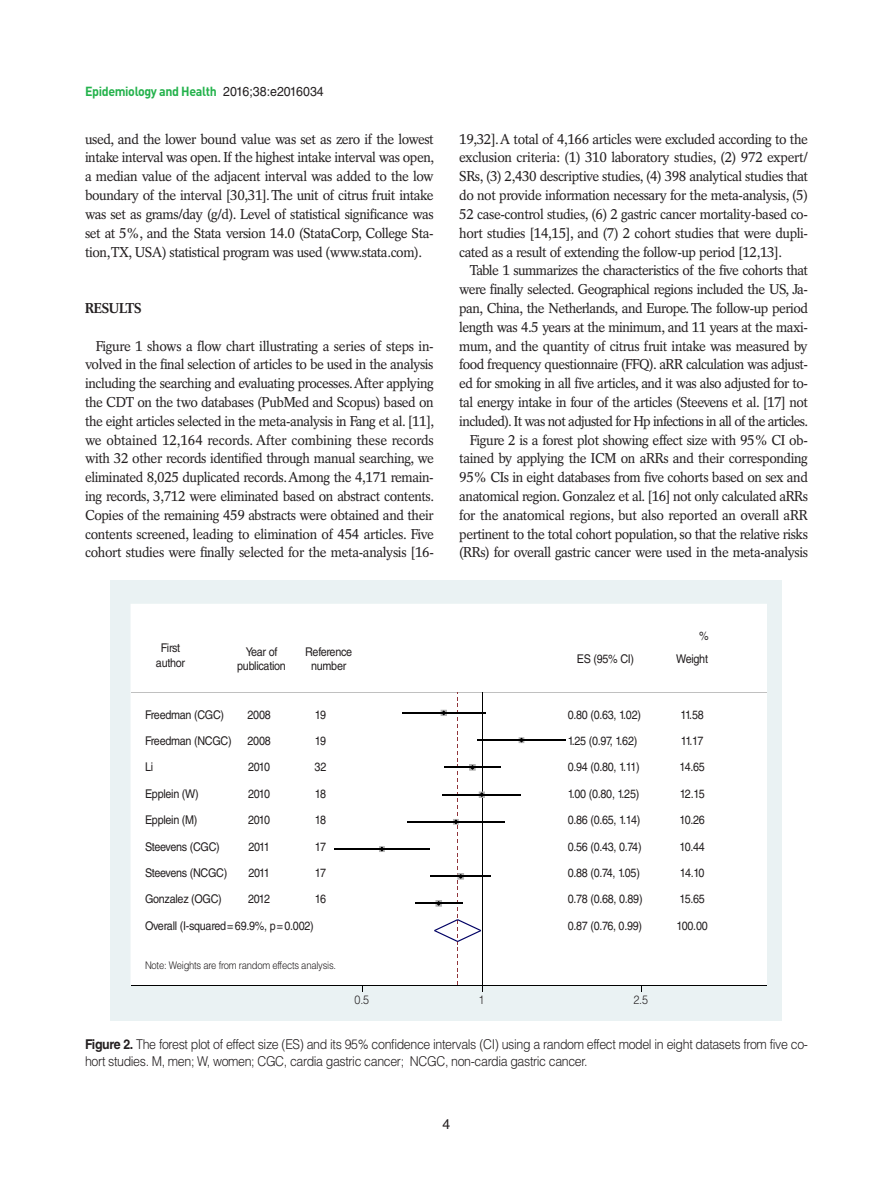
<style>
.page{position:relative;width:893px;height:1191px;background:#fff}
.page>*{position:absolute;margin:0;border:0;box-sizing:border-box;transform-origin:0 0}
.본문{font:14.25px/18.8px "Rotation LT Std";letter-spacing:-.03em;color:#231f20;text-align:justify;scale:.95 1}
.본문_대제목{font:700 14.25px "Rotation LT Std";letter-spacing:-.025em;color:#231f20;scale:.95 1}
.t1{font:13.95px "Helvetica LT Std";color:#231f20}
.표_제목__그림_설명{font:300 13.5px/16.2px "Helvetica LT Std";letter-spacing:-.03em;color:#231f20;scale:.92 1}
.t2{font:700 13.05px "DIN Pro";letter-spacing:-.03em;color:#23b24b;scale:.95 1}
.그림지문_8pt{font:12px/14.4px "Helvetica LT Std";letter-spacing:-.025em;color:#231f20;text-align:center;scale:.9 1}
.그림지문_8pt-2{font:300 12px "Helvetica LT Std";color:#231f20;scale:.9 1}
.그림지문_8pt-3{font:300 10.5px "Helvetica LT Std";letter-spacing:-.025em;color:#231f20;scale:.9 1}
.s1{font-family:"Helvetica LT Std";font-weight:400;color:#231f20}
.s2{font-weight:700}
</style>
<div class="page">
<div style="left:111px;top:580px;width:671px;height:441px;background:#eaf2f3"></div>
<div style="left:131px;top:604px;width:636px;height:381px;background:#fff"></div>
<hr style="left:131px;top:692px;width:635px;height:1px;background:#c0c0c0">
<hr style="left:402px;top:712px;width:84px;height:1px;background:#000">
<hr style="left:442px;top:794px;width:79px;height:1px;background:#000">
<hr style="left:407px;top:821px;width:97px;height:1px;background:#000">
<hr style="left:430px;top:875px;width:61px;height:1px;background:#000">
<hr style="left:444px;top:767px;width:56px;height:1px;background:#000">
<hr style="left:415px;top:902px;width:47px;height:2px;background:#000">
<hr style="left:478px;top:739px;width:88px;height:1px;background:#000">
<hr style="left:334px;top:848px;width:95px;height:1px;background:#000">
<svg style="left:519px;top:737px;width:5px;height:6px"></svg>
<svg style="left:379px;top:846px;width:6px;height:6px"></svg>
<hr style="left:131px;top:984px;width:635px;height:1px;background:#000">
<svg style="left:434px;top:692px;width:51px;height:299px;background:#e3e3e4"></svg>
<p class="t2" style="left:85px;top:83px;width:253px">Epidemiology and Health <span class="s1">2016;38:e2016034</span></p>
<p class="본문" style="left:85px;top:129px;width:369px">used, and the lower bound value was set as zero if the lowest intake interval was open. If the highest intake interval was open, a median value of the adjacent interval was added to the low boundary of the interval [30,31]. The unit of citrus fruit intake was set as grams/day (g/d). Level of statistical significance was set at 5%, and the Stata version 14.0 (StataCorp, College Sta&shy;tion, TX, USA) statistical program was used (www.stata.com).</p>
<p class="본문_대제목" style="left:85px;top:299px;width:61px">RESULTS</p>
<p class="본문" style="left:85px;top:336px;width:369px;text-indent:11px">Figure 1 shows a flow chart illustrating a series of steps in&shy;volved in the final selection of articles to be used in the analysis including the searching and evaluating processes. After applying the CDT on the two databases (PubMed and Scopus) based on the eight articles selected in the meta-analysis in Fang et al. [11], we obtained 12,164 records. After combining these records with 32 other records identified through manual searching, we eliminated 8,025 duplicated records. Among the 4,171 remain&shy;ing records, 3,712 were eliminated based on abstract contents.<br>Copies of the remaining 459 abstracts were obtained and their contents screened, leading to elimination of 454 articles. Five cohort studies were finally selected for the meta-analysis [16-</p>
<p class="본문" style="left:459px;top:129px;width:369px">19,32]. A total of 4,166 articles were excluded according to the exclusion criteria: (1) 310 laboratory studies, (2) 972 expert/ SRs, (3) 2,430 descriptive studies, (4) 398 analytical studies that do not provide information necessary for the meta-analysis, (5)<br>52 case-control studies, (6) 2 gastric cancer mortality-based co&shy;hort studies [14,15], and (7) 2 cohort studies that were dupli&shy;cated as a result of extending the follow-up period [12,13].</p>
<p class="본문" style="left:459px;top:261px;width:369px;text-indent:11px">Table 1 summarizes the characteristics of the five cohorts that were finally selected. Geographical regions included the US, Ja&shy;pan, China, the Netherlands, and Europe. The follow-up period length was 4.5 years at the minimum, and 11 years at the maxi&shy;mum, and the quantity of citrus fruit intake was measured by food frequency questionnaire (FFQ). aRR calculation was adjust&shy;ed for smoking in all five articles, and it was also adjusted for to&shy;tal energy intake in four of the articles (Steevens et al. [17] not included). It was not adjusted for Hp infections in all of the articles.</p>
<p class="본문" style="left:459px;top:430px;width:369px;text-indent:11px">Figure 2 is a forest plot showing effect size with 95% CI ob&shy;tained by applying the ICM on aRRs and their corresponding 95% CIs in eight databases from five cohorts based on sex and anatomical region. Gonzalez et al. [16] not only calculated aRRs for the anatomical regions, but also reported an overall aRR pertinent to the total cohort population, so that the relative risks (RRs) for overall gastric cancer were used in the meta-analysis</p>
<p class="그림지문_8pt" style="left:161px;top:641px;width:23px">First</p>
<p class="그림지문_8pt" style="left:156px;top:655px;width:34px">author</p>
<p class="그림지문_8pt" style="left:237px;top:644px;width:56px">Year of publication</p>
<p class="그림지문_8pt" style="left:305px;top:644px;width:54px">Reference</p>
<p class="그림지문_8pt" style="left:311px;top:658px;width:41px">number</p>
<p class="그림지문_8pt" style="left:145px;top:707px;width:89px">Freedman (CGC)</p>
<p class="그림지문_8pt" style="left:248px;top:707px;width:27px">2008</p>
<p class="그림지문_8pt" style="left:315px;top:707px;width:14px">19</p>
<p class="그림지문_8pt" style="left:145px;top:733px;width:98px">Freedman (NCGC)</p>
<p class="그림지문_8pt" style="left:248px;top:733px;width:27px">2008</p>
<p class="그림지문_8pt" style="left:315px;top:733px;width:14px">19</p>
<p class="그림지문_8pt" style="left:145px;top:760px;width:11px">Li</p>
<p class="그림지문_8pt" style="left:248px;top:760px;width:26px">2010</p>
<p class="그림지문_8pt" style="left:315px;top:760px;width:15px">32</p>
<p class="그림지문_8pt" style="left:145px;top:786px;width:61px">Epplein (W)</p>
<p class="그림지문_8pt" style="left:248px;top:786px;width:26px">2010</p>
<p class="그림지문_8pt" style="left:315px;top:786px;width:14px">18</p>
<p class="그림지문_8pt" style="left:145px;top:812px;width:60px">Epplein (M)</p>
<p class="그림지문_8pt" style="left:248px;top:812px;width:26px">2010</p>
<p class="그림지문_8pt" style="left:315px;top:812px;width:14px">18</p>
<p class="그림지문_8pt" style="left:145px;top:839px;width:85px">Steevens (CGC)</p>
<p class="그림지문_8pt" style="left:249px;top:839px;width:25px">2011</p>
<p class="그림지문_8pt" style="left:315px;top:839px;width:14px">17</p>
<p class="그림지문_8pt" style="left:145px;top:865px;width:93px">Steevens (NCGC)</p>
<p class="그림지문_8pt" style="left:249px;top:865px;width:25px">2011</p>
<p class="그림지문_8pt" style="left:315px;top:865px;width:14px">17</p>
<p class="그림지문_8pt" style="left:145px;top:892px;width:87px">Gonzalez (OGC)</p>
<p class="그림지문_8pt" style="left:248px;top:892px;width:26px">2012</p>
<p class="그림지문_8pt" style="left:315px;top:892px;width:14px">16</p>
<p class="그림지문_8pt" style="left:145px;top:918px;width:189px">Overall (I-squared=69.9%, p=0.002)</p>
<p class="그림지문_8pt-3" style="left:145px;top:959px;width:214px">Note: Weights are from random effects analysis.</p>
<p class="그림지문_8pt" style="left:699px;top:629px;width:12px">%</p>
<p class="그림지문_8pt" style="left:577px;top:651px;width:65px">ES (95% CI)</p>
<p class="그림지문_8pt" style="left:676px;top:651px;width:37px">Weight</p>
<p class="그림지문_8pt" style="left:568px;top:707px;width:83px">0.80 (0.63, 1.02)</p>
<p class="그림지문_8pt" style="left:681px;top:707px;width:27px">11.58</p>
<p class="그림지문_8pt" style="left:568px;top:733px;width:79px">1.25 (0.97, 1.62)</p>
<p class="그림지문_8pt" style="left:681px;top:733px;width:27px">11.17</p>
<p class="그림지문_8pt" style="left:568px;top:760px;width:82px">0.94 (0.80, 1.11)</p>
<p class="그림지문_8pt" style="left:679px;top:760px;width:30px">14.65</p>
<p class="그림지문_8pt" style="left:568px;top:786px;width:81px">1.00 (0.80, 1.25)</p>
<p class="그림지문_8pt" style="left:680px;top:786px;width:29px">12.15</p>
<p class="그림지문_8pt" style="left:568px;top:812px;width:82px">0.86 (0.65, 1.14)</p>
<p class="그림지문_8pt" style="left:679px;top:812px;width:30px">10.26</p>
<p class="그림지문_8pt" style="left:568px;top:839px;width:84px">0.56 (0.43, 0.74)</p>
<p class="그림지문_8pt" style="left:679px;top:839px;width:30px">10.44</p>
<p class="그림지문_8pt" style="left:568px;top:865px;width:82px">0.88 (0.74, 1.05)</p>
<p class="그림지문_8pt" style="left:680px;top:865px;width:29px">14.10</p>
<p class="그림지문_8pt" style="left:568px;top:892px;width:85px">0.78 (0.68, 0.89)</p>
<p class="그림지문_8pt" style="left:679px;top:892px;width:30px">15.65</p>
<p class="그림지문_8pt" style="left:568px;top:918px;width:84px">0.87 (0.76, 0.99)</p>
<p class="그림지문_8pt" style="left:677px;top:918px;width:36px">100.00</p>
<p class="그림지문_8pt-2" style="left:355px;top:992px;width:18px">0.5</p>
<p class="그림지문_8pt-2" style="left:478px;top:992px;width:8px">1</p>
<p class="그림지문_8pt-2" style="left:634px;top:992px;width:18px">2.5</p>
<p class="표_제목__그림_설명" style="left:85px;top:1036px;width:787px"><span class="s2">Figure 2.</span> The forest plot of effect size (ES) and its 95% confidence intervals (CI) using a random effect model in eight datasets from five co&shy;hort studies. M, men; W, women; CGC, cardia gastric cancer; NCGC, non-cardia gastric cancer.</p>
<p class="t1" style="left:443px;top:1116px;width:9px">4</p>
</div>
